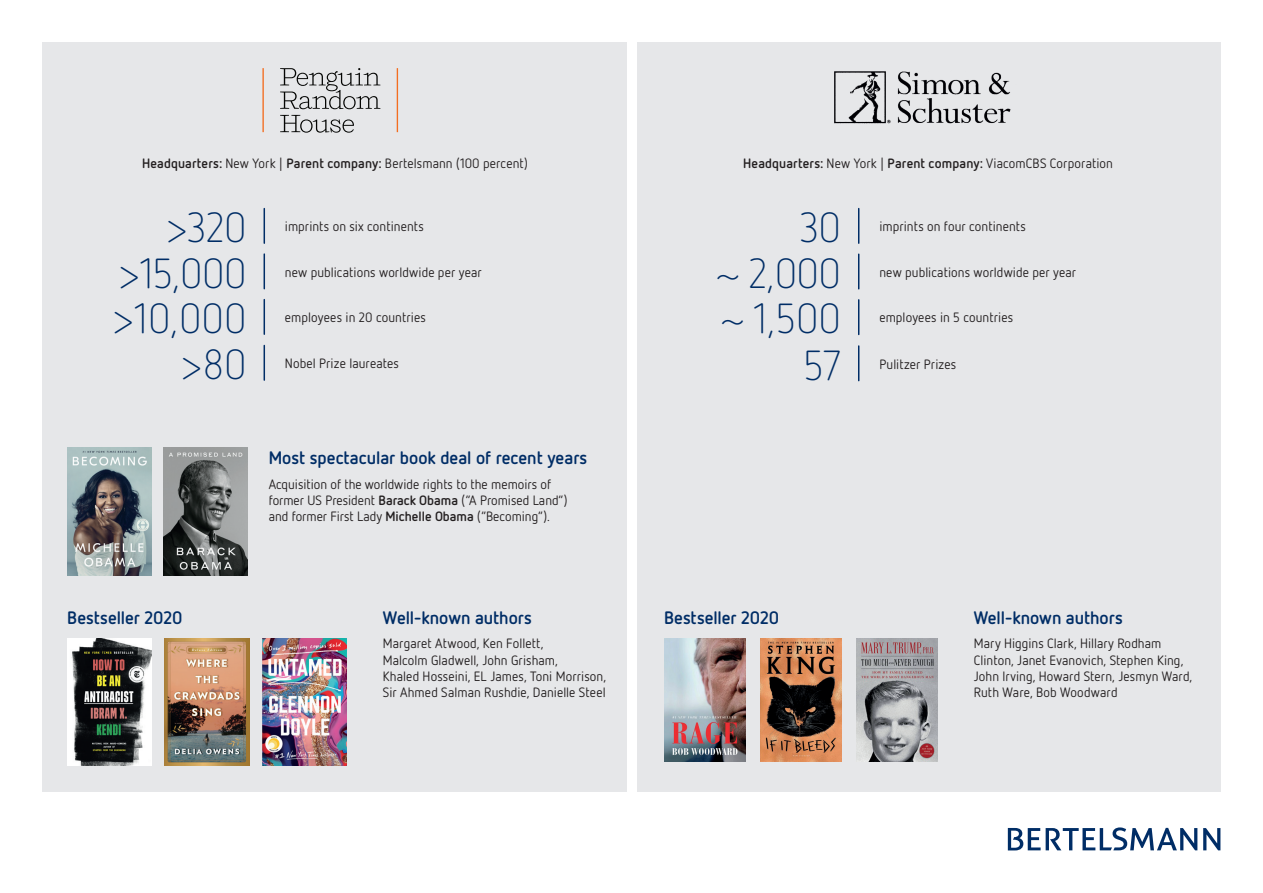
<style>
.page{position:relative;width:1263px;height:893px;background:#fff}
.page>*{position:absolute;margin:0;border:0;box-sizing:border-box;transform-origin:0 0}
.t1{font:300 42px "Netto OT";letter-spacing:-.015em;color:#002d66}
.t2{font:700 18px "Netto OT";color:#002d66}
.t3{font:13.5px/16.2px "Netto OT";letter-spacing:.005em;color:#231f20}
.s1{font-weight:700}
</style>
<div class="page">
<div style="left:43px;top:43px;width:584px;height:749px;background:#e6e7e9"></div>
<div style="left:637px;top:43px;width:583px;height:749px;background:#e6e7e9"></div>
<hr style="left:264px;top:209px;width:1px;height:34px;background:#002d66">
<hr style="left:264px;top:254px;width:1px;height:35px;background:#002d66">
<hr style="left:264px;top:300px;width:1px;height:34px;background:#002d66">
<hr style="left:264px;top:345px;width:1px;height:35px;background:#002d66">
<hr style="left:858px;top:209px;width:1px;height:34px;background:#002d66">
<hr style="left:858px;top:254px;width:1px;height:35px;background:#002d66">
<hr style="left:858px;top:300px;width:1px;height:34px;background:#002d66">
<hr style="left:858px;top:346px;width:1px;height:35px;background:#002d66">
<svg style="left:1008px;top:828px;width:32px;height:22px"></svg>
<svg style="left:1203px;top:828px;width:17px;height:22px"></svg>
<svg style="left:1046px;top:827px;width:151px;height:23px"></svg>
<img style="left:67px;top:447px;width:84px;height:128px">
<img style="left:67px;top:638px;width:84px;height:128px">
<img style="left:165px;top:638px;width:84px;height:128px">
<img style="left:262px;top:638px;width:85px;height:128px">
<img style="left:164px;top:447px;width:84px;height:128px">
<img style="left:835px;top:71px;width:176px;height:53px">
<svg style="left:280px;top:68px;width:100px;height:65px"></svg>
<svg style="left:262px;top:68px;width:2px;height:64px"></svg>
<svg style="left:397px;top:68px;width:1px;height:64px"></svg>
<img style="left:664px;top:638px;width:81px;height:123px">
<img style="left:760px;top:638px;width:81px;height:123px">
<img style="left:856px;top:638px;width:82px;height:123px">
<p class="t3" style="left:142px;top:155px;width:387px"><span class="s1">Headquarters:</span> New York | <span class="s1">Parent company:</span> Bertelsmann (100 percent)</p>
<p class="t3" style="left:743px;top:155px;width:371px"><span class="s1">Headquarters:</span> New York | <span class="s1">Parent company:</span> ViacomCBS Corporation</p>
<h1 class="t1" style="left:166px;top:202px;width:82px">&gt;320</h1>
<p class="t3" style="left:285px;top:218px;width:140px">imprints on six continents</p>
<h1 class="t1" style="left:119px;top:247px;width:130px">&gt;15,000</h1>
<p class="t3" style="left:285px;top:263px;width:198px">new publications worldwide per year</p>
<h1 class="t1" style="left:112px;top:293px;width:136px">&gt;10,000</h1>
<p class="t3" style="left:285px;top:309px;width:143px">employees in 20 countries</p>
<h1 class="t1" style="left:181px;top:339px;width:67px">&gt;80</h1>
<p class="t3" style="left:285px;top:355px;width:116px">Nobel Prize laureates</p>
<h2 class="t2" style="left:269px;top:447px;width:320px">Most spectacular book deal of recent years</h2>
<p class="t3" style="left:269px;top:476px;width:300px">Acquisition of the worldwide rights to the memoirs of former US President <span class="s1">Barack Obama</span> (“A Promised Land”) and former First Lady <span class="s1">Michelle Obama</span> (“Becoming”).</p>
<h1 class="t1" style="left:800px;top:202px;width:43px">30</h1>
<p class="t3" style="left:879px;top:218px;width:148px">imprints on four continents</p>
<h1 class="t1" style="left:717px;top:248px;width:125px">~ 2,000</h1>
<p class="t3" style="left:879px;top:264px;width:198px">new publications worldwide per year</p>
<h1 class="t1" style="left:722px;top:293px;width:120px">~ 1,500</h1>
<p class="t3" style="left:879px;top:309px;width:135px">employees in 5 countries</p>
<h1 class="t1" style="left:803px;top:339px;width:39px">57</h1>
<p class="t3" style="left:879px;top:355px;width:79px">Pulitzer Prizes</p>
<h2 class="t2" style="left:67px;top:606px;width:117px">Bestseller 2020</h2>
<h2 class="t2" style="left:664px;top:606px;width:117px">Bestseller 2020</h2>
<h2 class="t2" style="left:383px;top:606px;width:151px">Well-known authors</h2>
<p class="t3" style="left:383px;top:635px;width:225px">Margaret Atwood, Ken Follett,<br>Malcolm Gladwell, John Grisham,<br>Khaled Hosseini, EL James, Toni Morrison, Sir Ahmed Salman Rushdie, Danielle Steel</p>
<h2 class="t2" style="left:974px;top:606px;width:151px">Well-known authors</h2>
<p class="t3" style="left:974px;top:635px;width:220px">Mary Higgins Clark, Hillary Rodham Clinton, Janet Evanovich, Stephen King, John Irving, Howard Stern, Jesmyn Ward, Ruth Ware, Bob Woodward</p>
</div>
